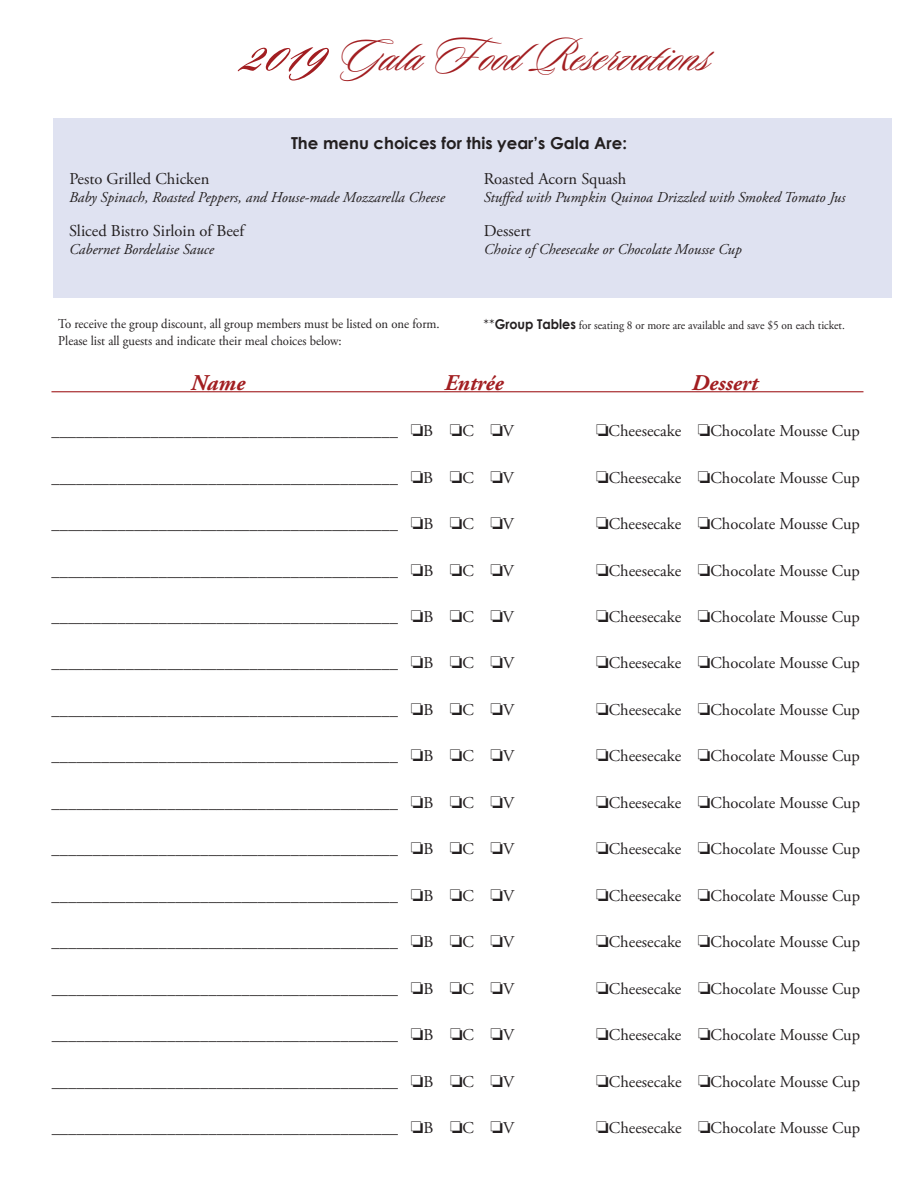
<style>
.page{position:relative;width:918px;height:1188px;background:#fff}
.page>*{position:absolute;margin:0;border:0;box-sizing:border-box;transform-origin:0 0}
.t1{font:49.5px "Sloop Script One";letter-spacing:.015em;color:#a21e21}
.t2{font:italic 700 22.5px "Adobe Garamond Pro";color:#a21e21}
.t3{font:16.5px "Adobe Garamond Pro";color:#231f20}
.t4{font:700 16.5px "Century Gothic";color:#231f20}
.t5{font:italic 15px "Adobe Garamond Pro";color:#231f20}
.t6{font:13.5px/16.5px "Adobe Garamond Pro";color:#231f20;scale:.94 1}
.t7{font:12px "Adobe Garamond Pro";color:#231f20;scale:.94 1}
.s1{font-size:75px}
.s2{font-size:15px}
.s3{font-family:"Century Gothic";font-weight:700;font-size:13.5px}
</style>
<div class="page">
<div style="left:53px;top:118px;width:839px;height:180px;background:#dfe2f1"></div>
<hr style="left:51px;top:391px;width:812px;height:1px;background:#a21e21">
<h1 class="t1" style="left:247px;top:30px;width:465px"><span class="s1">2019</span> Gala Food Reservations</h1>
<p class="t4" style="left:291px;top:131px;width:337px">The menu choices for this year’s Gala Are:</p>
<p class="t3" style="left:69px;top:169px;width:142px">Pesto Grilled Chicken</p>
<p class="t5" style="left:69px;top:188px;width:377px">Baby Spinach, Roasted Peppers, and House-made Mozzarella Cheese</p>
<p class="t3" style="left:69px;top:220px;width:177px">Sliced Bistro Sirloin of Beef</p>
<p class="t5" style="left:69px;top:240px;width:147px">Cabernet Bordelaise Sauce</p>
<p class="t3" style="left:484px;top:169px;width:144px">Roasted Acorn Squash</p>
<p class="t5" style="left:484px;top:188px;width:363px">Stuffed with Pumpkin Quinoa Drizzled with Smoked Tomato Jus</p>
<p class="t3" style="left:484px;top:220px;width:49px">Dessert</p>
<p class="t5" style="left:484px;top:240px;width:259px">Choice of Cheesecake or Chocolate Mousse Cup</p>
<p class="t6" style="left:58px;top:316px;width:407px">To receive the group discount, all group members must be listed on one form.<br>Please list all guests and indicate their meal choices below:</p>
<p class="t7" style="left:484px;top:318px;width:386px"><span class="s2">**</span><span class="s3">Group Tables</span> for seating 8 or more are available and save $5 on each ticket.</p>
<h2 class="t2" style="left:191px;top:369px;width:56px">Name</h2>
<h2 class="t2" style="left:444px;top:369px;width:60px">Entrée</h2>
<h2 class="t2" style="left:692px;top:369px;width:68px">Dessert</h2>
<p class="t3" style="left:51px;top:421px;width:464px">__________________________________________ ❏B ❏C ❏V</p>
<p class="t3" style="left:596px;top:421px;width:265px">❏Cheesecake ❏Chocolate Mousse Cup</p>
<p class="t3" style="left:51px;top:467px;width:464px">__________________________________________ ❏B ❏C ❏V</p>
<p class="t3" style="left:596px;top:467px;width:265px">❏Cheesecake ❏Chocolate Mousse Cup</p>
<p class="t3" style="left:52px;top:514px;width:464px">__________________________________________ ❏B ❏C ❏V</p>
<p class="t3" style="left:596px;top:514px;width:265px">❏Cheesecake ❏Chocolate Mousse Cup</p>
<p class="t3" style="left:52px;top:560px;width:464px">__________________________________________ ❏B ❏C ❏V</p>
<p class="t3" style="left:596px;top:560px;width:265px">❏Cheesecake ❏Chocolate Mousse Cup</p>
<p class="t3" style="left:52px;top:607px;width:464px">__________________________________________ ❏B ❏C ❏V</p>
<p class="t3" style="left:596px;top:607px;width:265px">❏Cheesecake ❏Chocolate Mousse Cup</p>
<p class="t3" style="left:52px;top:653px;width:464px">__________________________________________ ❏B ❏C ❏V</p>
<p class="t3" style="left:596px;top:653px;width:265px">❏Cheesecake ❏Chocolate Mousse Cup</p>
<p class="t3" style="left:52px;top:700px;width:464px">__________________________________________ ❏B ❏C ❏V</p>
<p class="t3" style="left:596px;top:700px;width:265px">❏Cheesecake ❏Chocolate Mousse Cup</p>
<p class="t3" style="left:52px;top:746px;width:464px">__________________________________________ ❏B ❏C ❏V</p>
<p class="t3" style="left:596px;top:746px;width:265px">❏Cheesecake ❏Chocolate Mousse Cup</p>
<p class="t3" style="left:52px;top:793px;width:464px">__________________________________________ ❏B ❏C ❏V</p>
<p class="t3" style="left:596px;top:793px;width:265px">❏Cheesecake ❏Chocolate Mousse Cup</p>
<p class="t3" style="left:52px;top:839px;width:464px">__________________________________________ ❏B ❏C ❏V</p>
<p class="t3" style="left:596px;top:839px;width:265px">❏Cheesecake ❏Chocolate Mousse Cup</p>
<p class="t3" style="left:52px;top:886px;width:464px">__________________________________________ ❏B ❏C ❏V</p>
<p class="t3" style="left:596px;top:886px;width:265px">❏Cheesecake ❏Chocolate Mousse Cup</p>
<p class="t3" style="left:52px;top:932px;width:464px">__________________________________________ ❏B ❏C ❏V</p>
<p class="t3" style="left:596px;top:932px;width:265px">❏Cheesecake ❏Chocolate Mousse Cup</p>
<p class="t3" style="left:52px;top:979px;width:464px">__________________________________________ ❏B ❏C ❏V</p>
<p class="t3" style="left:596px;top:979px;width:265px">❏Cheesecake ❏Chocolate Mousse Cup</p>
<p class="t3" style="left:52px;top:1025px;width:464px">__________________________________________ ❏B ❏C ❏V</p>
<p class="t3" style="left:596px;top:1025px;width:265px">❏Cheesecake ❏Chocolate Mousse Cup</p>
<p class="t3" style="left:52px;top:1072px;width:464px">__________________________________________ ❏B ❏C ❏V</p>
<p class="t3" style="left:596px;top:1072px;width:265px">❏Cheesecake ❏Chocolate Mousse Cup</p>
<p class="t3" style="left:52px;top:1118px;width:464px">__________________________________________ ❏B ❏C ❏V</p>
<p class="t3" style="left:596px;top:1118px;width:265px">❏Cheesecake ❏Chocolate Mousse Cup</p>
</div>
